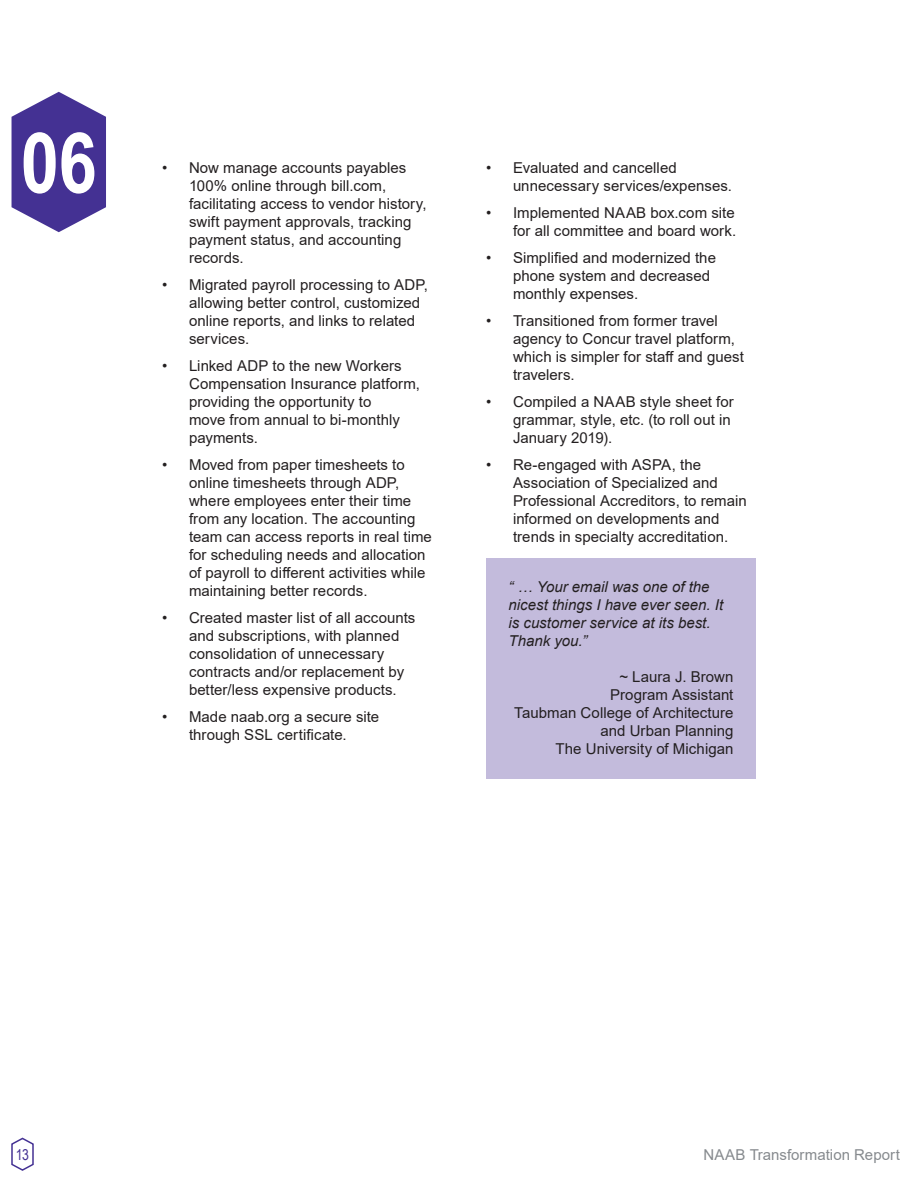
<style>
.page{position:relative;width:918px;height:1188px;background:#fff}
.page>*{position:absolute;margin:0;border:0;box-sizing:border-box;transform-origin:0 0}
.t1{font:700 84px "Arial Narrow";color:#fff}
.t2{font:15px/18px "Arial";letter-spacing:.005em;color:#231f20}
.t3{font:italic 15px/18px "Arial";color:#231f20}
.t4{font:15px "Arial";letter-spacing:.005em;color:#868a8e}
.t5{font:15px "Arial Narrow";color:#443193}
</style>
<div class="page">
<svg style="left:12px;top:92px;width:94px;height:140px"></svg>
<svg style="left:11px;top:1137px;width:23px;height:34px"></svg>
<div style="left:486px;top:558px;width:270px;height:221px;background:#c3bbdc"></div>
<p class="t1" style="left:21px;top:99px;width:78px">06</p>
<p class="t2" style="left:189px;top:159px;width:239px;text-indent:-27px">• Now manage accounts payables<br>100% online through bill.com, facilitating access to vendor history, swift payment approvals, tracking payment status, and accounting records.</p>
<p class="t2" style="left:189px;top:276px;width:240px;text-indent:-27px">• Migrated payroll processing to ADP, allowing better control, customized online reports, and links to related services.</p>
<p class="t2" style="left:189px;top:357px;width:233px;text-indent:-27px">• Linked ADP to the new Workers<br>Compensation Insurance platform, providing the opportunity to<br>move from annual to bi-monthly payments.</p>
<p class="t2" style="left:189px;top:456px;width:244px;text-indent:-27px">• Moved from paper timesheets to online timesheets through ADP, where employees enter their time from any location. The accounting team can access reports in real time for scheduling needs and allocation of payroll to different activities while maintaining better records.</p>
<p class="t2" style="left:189px;top:609px;width:228px;text-indent:-27px">• Created master list of all accounts and subscriptions, with planned consolidation of unnecessary contracts and/or replacement by better/less expensive products.</p>
<p class="t2" style="left:162px;top:708px;width:219px;text-align:center">• Made naab.org a secure site through SSL certificate.</p>
<p class="t2" style="left:513px;top:159px;width:221px;text-indent:-27px">• Evaluated and cancelled unnecessary services/expenses.</p>
<p class="t2" style="left:486px;top:204px;width:252px;text-align:right">• Implemented NAAB box.com site for all committee and board work.</p>
<p class="t2" style="left:513px;top:249px;width:205px;text-indent:-27px">• Simplified and modernized the phone system and decreased monthly expenses.</p>
<p class="t2" style="left:513px;top:312px;width:232px;text-indent:-27px">• Transitioned from former travel agency to Concur travel platform, which is simpler for staff and guest travelers.</p>
<p class="t2" style="left:513px;top:393px;width:222px;text-indent:-27px">• Compiled a NAAB style sheet for grammar, style, etc. (to roll out in<br>January 2019).</p>
<p class="t2" style="left:513px;top:456px;width:235px;text-indent:-27px">• Re-engaged with ASPA, the<br>Association of Specialized and<br>Professional Accreditors, to remain informed on developments and trends in specialty accreditation.</p>
<p class="t3" style="left:508px;top:578px;width:216px">“ … Your email was one of the nicest things I have ever seen. It is customer service at its best.<br>Thank you.”</p>
<p class="t2" style="left:619px;top:667px;width:116px">~ Laura J. Brown</p>
<p class="t2" style="left:610px;top:685px;width:125px">Program Assistant</p>
<p class="t2" style="left:514px;top:703px;width:221px;text-align:right">Taubman College of Architecture and Urban Planning</p>
<p class="t2" style="left:556px;top:739px;width:179px">The University of Michigan</p>
<p class="t5" style="left:16px;top:1143px;width:15px">13</p>
<p class="t4" style="left:703px;top:1145px;width:198px">NAAB Transformation Report</p>
</div>
